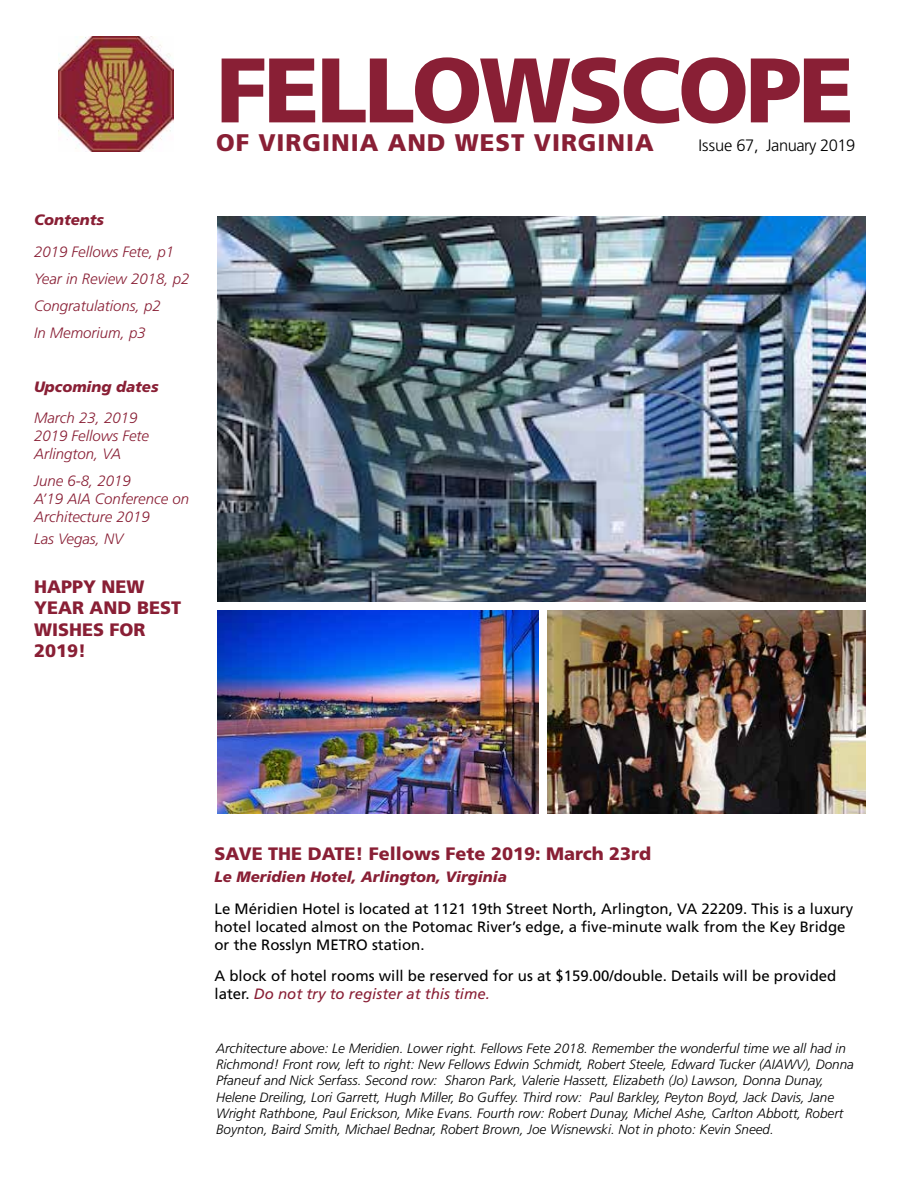
<style>
.page{position:relative;width:918px;height:1188px;background:#fff}
.page>*{position:absolute;margin:0;border:0;box-sizing:border-box;transform-origin:0 0}
.t1{font:900 91.5px "Frutiger";letter-spacing:-.035em;color:#891f35}
.t2{font:900 24px "Frutiger";letter-spacing:.04em;color:#891f35}
.t3{font:900 18px/21.6px "Frutiger";color:#891f35}
.t4{font:300 16.5px "Frutiger";letter-spacing:-.03em;color:#000}
.t5{font:15px/18px "Frutiger";color:#000}
.t6{font:italic 300 15px/18px "Frutiger";color:#891f35}
.t7{font:italic 900 15px "Frutiger";color:#891f35}
.t8{font:italic 300 13.5px/16.2px "Frutiger";color:#000}
.s1{font-style:italic;color:#891f35}
</style>
<div class="page">
<img style="left:58px;top:36px;width:115px;height:115px">
<img style="left:218px;top:610px;width:320px;height:204px">
<img style="left:218px;top:216px;width:648px;height:385px">
<img style="left:548px;top:610px;width:317px;height:204px">
<p class="t7" style="left:34px;top:211px;width:72px">Contents</p>
<p class="t6" style="left:34px;top:238px;width:157px;line-height:27px">2019 Fellows Fete, p1<br>Year in Review 2018, p2<br>Congratulations, p2<br>In Memorium, p3</p>
<p class="t7" style="left:34px;top:378px;width:126px">Upcoming dates</p>
<p class="t6" style="left:34px;top:409px;width:117px">March 23, 2019<br>2019 Fellows Fete<br>Arlington, VA</p>
<p class="t6" style="left:34px;top:472px;width:157px">June 6-8, 2019<br>A’19 AIA Conference on<br>Architecture 2019</p>
<p class="t6" style="left:34px;top:530px;width:91px">Las Vegas, NV</p>
<h3 class="t3" style="left:34px;top:576px;width:149px">HAPPY NEW<br>YEAR AND BEST<br>WISHES FOR<br>2019!</h3>
<h1 class="t1" style="left:216px;top:35px;width:640px">FELLOWSCOPE</h1>
<h2 class="t2" style="left:216px;top:128px;width:439px">OF VIRGINIA AND WEST VIRGINIA</h2>
<p class="t4" style="left:699px;top:136px;width:158px">Issue 67, January 2019</p>
<h3 class="t3" style="left:214px;top:843px;width:438px">SAVE THE DATE! Fellows Fete 2019: March 23rd</h3>
<p class="t7" style="left:214px;top:868px;width:294px">Le Meridien Hotel, Arlington, Virginia</p>
<p class="t5" style="left:214px;top:900px;width:640px">Le Méridien Hotel is located at 1121 19th Street North, Arlington, VA 22209. This is a luxury hotel located almost on the Potomac River’s edge, a five-minute walk from the Key Bridge or the Rosslyn METRO station.</p>
<p class="t5" style="left:214px;top:967px;width:623px">A block of hotel rooms will be reserved for us at $159.00/double. Details will be provided later. <span class="s1">Do not try to register at this time.</span></p>
<p class="t8" style="left:216px;top:1040px;width:640px">Architecture above: Le Meridien. Lower right. Fellows Fete 2018. Remember the wonderful time we all had in Richmond! Front row, left to right: New Fellows Edwin Schmidt, Robert Steele, Edward Tucker (AIAWV), Donna Pfaneuf and Nick Serfass. Second row: Sharon Park, Valerie Hassett, Elizabeth (Jo) Lawson, Donna Dunay, Helene Dreiling, Lori Garrett, Hugh Miller, Bo Guffey. Third row: Paul Barkley, Peyton Boyd, Jack Davis, Jane Wright Rathbone, Paul Erickson, Mike Evans. Fourth row: Robert Dunay, Michel Ashe, Carlton Abbott, Robert Boynton, Baird Smith, Michael Bednar, Robert Brown, Joe Wisnewski. Not in photo: Kevin Sneed.</p>
</div>
